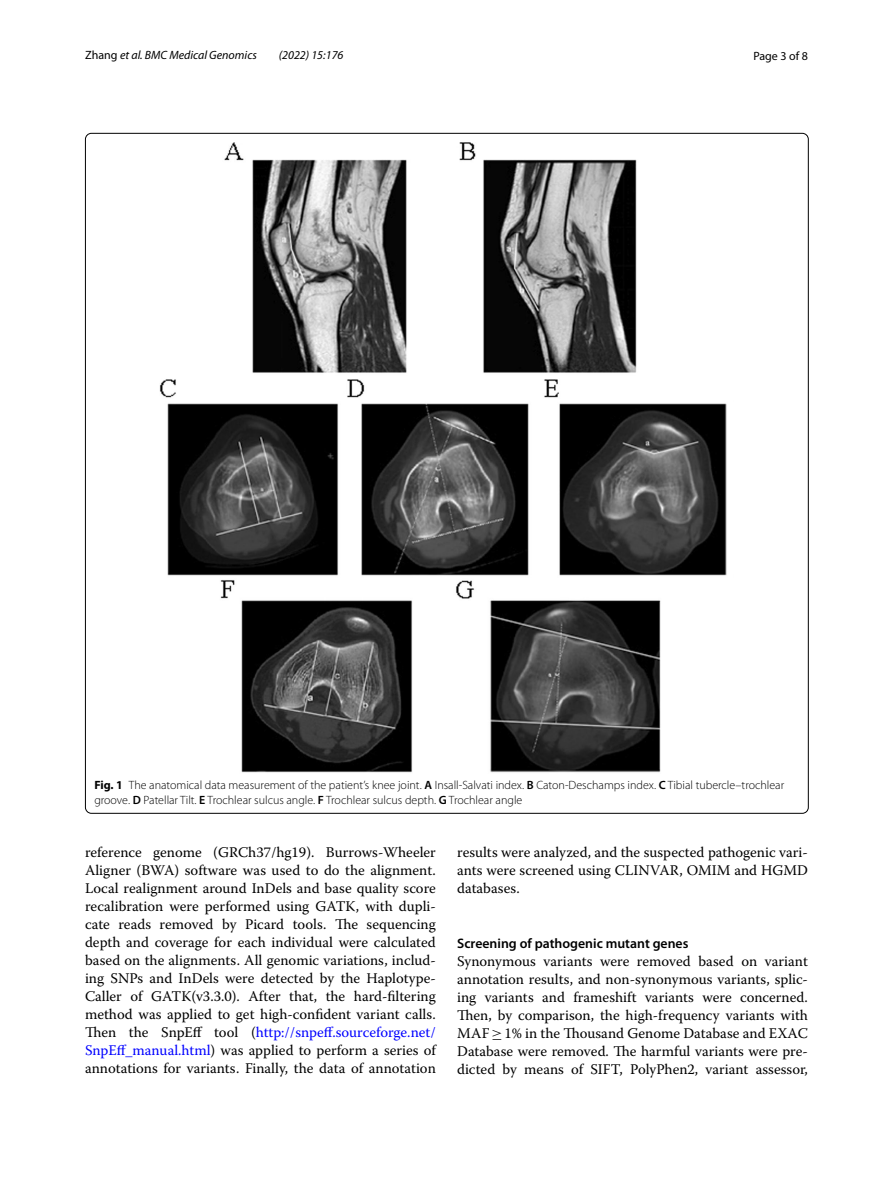
<style>
.page{position:relative;width:893px;height:1187px;background:#fff}
.page>*{position:absolute;margin:0;border:0;box-sizing:border-box;transform-origin:0 0}
.t1{font:14.7px/18px "Warnock Pro";color:#000;text-align:justify}
.t2{font:600 13.8px "Myriad Pro";color:#000}
.t3{font:300 12px/15px "Myriad Pro";color:#000}
.t4{font:italic 12px "Myriad Pro";color:#000}
.t5{font:12px "Myriad Pro";color:#000}
.s1{font-style:normal}
.s2{font-weight:700}
.s3{font-weight:600}
.s4{color:#00f}
.s5{font-family:"MTSY"}
</style>
<div class="page">
<img style="left:160px;top:142px;width:567px;height:631px">
<p class="t4" style="left:85px;top:48px;width:173px"><span class="s1">Zhang</span> et al. BMC Medical Genomics</p>
<p class="t4" style="left:279px;top:48px;width:66px">(2022) 15:176</p>
<p class="t5" style="left:753px;top:48px;width:56px">Page 3 of 8</p>
<p class="t3" style="left:94px;top:777px;width:691px"><span class="s2">Fig. 1</span> The anatomical data measurement of the patient’s knee joint. <span class="s3">A</span> Insall-Salvati index. <span class="s3">B</span> Caton-Deschamps index. <span class="s3">C</span> Tibial tubercle–trochlear groove. <span class="s3">D</span> Patellar Tilt. <span class="s3">E</span> Trochlear sulcus angle. <span class="s3">F</span> Trochlear sulcus depth. <span class="s3">G</span> Trochlear angle</p>
<p class="t1" style="left:85px;top:842px;width:352px">reference genome (GRCh37/hg19). Burrows-Wheeler Aligner (BWA) software was used to do the alignment.<br>Local realignment around InDels and base quality score recalibration were performed using GATK, with dupli&shy;cate reads removed by Picard tools. The sequencing depth and coverage for each individual were calculated based on the alignments. All genomic variations, includ&shy;ing SNPs and InDels were detected by the Haplotype-Caller of GATK(v3.3.0). After that, the hard-filtering method was applied to get high-confident variant calls.<br>Then the SnpEff tool (<span class="s4">http://snpeff.sourceforge.net/ SnpEff_manual.html</span>) was applied to perform a series of annotations for variants. Finally, the data of annotation</p>
<p class="t1" style="left:457px;top:842px;width:352px">results were analyzed, and the suspected pathogenic vari&shy;ants were screened using CLINVAR, OMIM and HGMD databases.</p>
<p class="t2" style="left:457px;top:934px;width:233px">Screening of pathogenic mutant genes</p>
<p class="t1" style="left:457px;top:951px;width:352px">Synonymous variants were removed based on variant annotation results, and non-synonymous variants, splic&shy;ing variants and frameshift variants were concerned.<br>Then, by comparison, the high-frequency variants with MAF<span class="s5">≥</span>1% in the Thousand Genome Database and EXAC Database were removed. The harmful variants were pre&shy;dicted by means of SIFT, PolyPhen2, variant assessor,</p>
</div>
